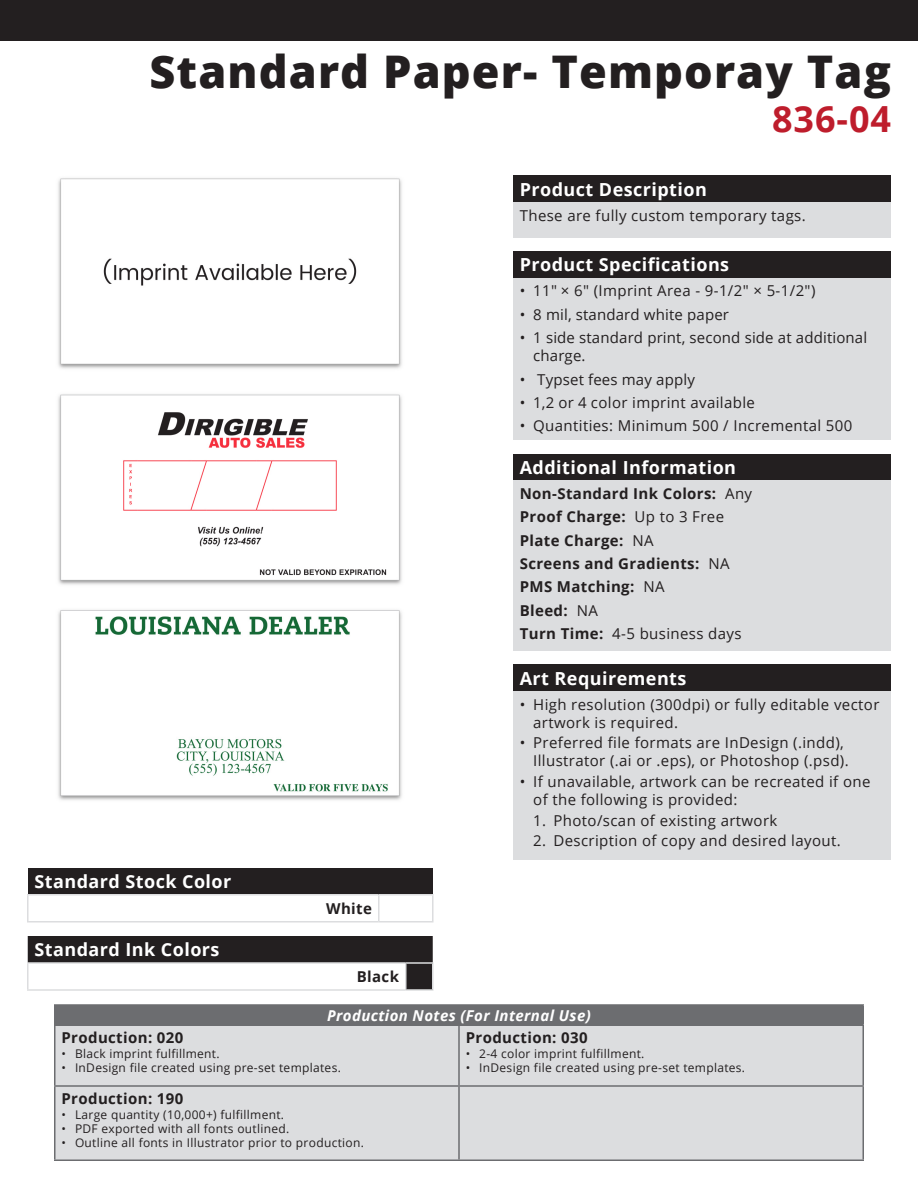
<style>
.page{position:relative;width:918px;height:1188px;background:#fff}
.page>*{position:absolute;margin:0;border:0;box-sizing:border-box;transform-origin:0 0}
.t1{font:800 45px "Open Sans";letter-spacing:.025em;color:#231f20}
.t2{font:700 36px "Open Sans";color:#be1d2c}
.t3{font:700 18px "Open Sans";letter-spacing:.025em;color:#fff}
.t4{font:15px/18px "Open Sans";letter-spacing:.025em;color:#231f20}
.t5{font:700 15px "Open Sans";letter-spacing:.025em;color:#231f20}
.t6{font:italic 700 15px "Open Sans";letter-spacing:.025em;color:#fff}
.t7{font:12px "Open Sans";letter-spacing:.025em;color:#231f20}
.s1{font-weight:400}
.s2{font-weight:700}
</style>
<div class="page">
<div style="left:0;top:0;width:918px;height:40px;background:#231f20"></div>
<div style="left:513px;top:176px;width:378px;height:26px;background:#231f20"></div>
<div style="left:513px;top:202px;width:378px;height:36px;background:#dcdddf"></div>
<div style="left:513px;top:251px;width:378px;height:27px;background:#231f20"></div>
<div style="left:513px;top:278px;width:378px;height:162px;background:#dcdddf"></div>
<div style="left:28px;top:868px;width:405px;height:27px;background:#231f20"></div>
<hr style="left:27px;top:894px;width:352px;height:2px;background:#dcdddf">
<svg style="left:27px;top:896px;width:1px;height:25px"></svg>
<hr style="left:379px;top:894px;width:55px;height:2px;background:#dcdddf">
<hr style="left:378px;top:896px;width:2px;height:25px;background:#dcdddf">
<hr style="left:432px;top:896px;width:2px;height:25px;background:#dcdddf">
<hr style="left:27px;top:921px;width:352px;height:1px;background:#dcdddf">
<hr style="left:379px;top:921px;width:55px;height:1px;background:#dcdddf">
<hr style="left:406px;top:962px;width:28px;height:2px;background:#dcdddf">
<svg style="left:27px;top:936px;width:406px;height:53px"></svg>
<hr style="left:432px;top:964px;width:2px;height:25px;background:#dcdddf">
<hr style="left:27px;top:989px;width:379px;height:2px;background:#dcdddf">
<hr style="left:406px;top:989px;width:28px;height:2px;background:#dcdddf">
<img style="left:58px;top:178px;width:344px;height:191px">
<img style="left:58px;top:394px;width:344px;height:191px">
<img style="left:58px;top:610px;width:344px;height:190px">
<div style="left:55px;top:1005px;width:808px;height:20px;background:#6c6d70"></div>
<div style="left:56px;top:1026px;width:806px;height:134px;background:#dcdddf"></div>
<hr style="left:54px;top:1004px;width:405px;height:2px;background:#6c6d70">
<svg style="left:54px;top:1006px;width:1px;height:18px"></svg>
<hr style="left:459px;top:1004px;width:405px;height:2px;background:#6c6d70">
<svg style="left:863px;top:1006px;width:1px;height:18px"></svg>
<hr style="left:54px;top:1024px;width:405px;height:2px;background:#6c6d70">
<hr style="left:54px;top:1026px;width:2px;height:59px;background:#6c6d70">
<hr style="left:459px;top:1024px;width:405px;height:2px;background:#6c6d70">
<hr style="left:458px;top:1026px;width:2px;height:59px;background:#6c6d70">
<hr style="left:862px;top:1026px;width:2px;height:59px;background:#6c6d70">
<hr style="left:54px;top:1085px;width:405px;height:2px;background:#6c6d70">
<hr style="left:54px;top:1087px;width:2px;height:73px;background:#6c6d70">
<hr style="left:459px;top:1085px;width:405px;height:2px;background:#6c6d70">
<hr style="left:458px;top:1087px;width:2px;height:73px;background:#6c6d70">
<hr style="left:862px;top:1087px;width:2px;height:73px;background:#6c6d70">
<hr style="left:54px;top:1160px;width:405px;height:1px;background:#6c6d70">
<hr style="left:459px;top:1160px;width:405px;height:1px;background:#6c6d70">
<div style="left:513px;top:664px;width:378px;height:27px;background:#231f20"></div>
<div style="left:513px;top:691px;width:378px;height:169px;background:#dcdddf"></div>
<div style="left:513px;top:454px;width:378px;height:27px;background:#231f20"></div>
<div style="left:513px;top:481px;width:378px;height:170px;background:#dcdddf"></div>
<p class="t1" style="left:150px;top:38px;width:743px">Standard Paper- Temporay Tag</p>
<p class="t2" style="left:772px;top:93px;width:120px">836-04</p>
<p class="t3" style="left:520px;top:177px;width:189px">Product Description</p>
<p class="t4" style="left:520px;top:206px;width:288px">These are fully custom temporary tags.</p>
<p class="t3" style="left:520px;top:252px;width:211px">Product Specifications</p>
<p class="t4" style="left:520px;top:281px;width:297px">• 11" × 6" (Imprint Area - 9-1/2" × 5-1/2")</p>
<p class="t4" style="left:520px;top:305px;width:211px">• 8 mil, standard white paper</p>
<p class="t4" style="left:533px;top:328px;width:336px;text-indent:-14px">• 1 side standard print, second side at additional charge.</p>
<p class="t4" style="left:520px;top:370px;width:177px">• Typset fees may apply</p>
<p class="t4" style="left:520px;top:393px;width:237px">• 1,2 or 4 color imprint available</p>
<p class="t4" style="left:520px;top:416px;width:334px">• Quantities: Minimum 500 / Incremental 500</p>
<p class="t3" style="left:520px;top:455px;width:218px">Additional Information</p>
<p class="t5" style="left:520px;top:483px;width:234px">Non-Standard Ink Colors: <span class="s1">Any</span></p>
<p class="t5" style="left:520px;top:506px;width:206px">Proof Charge: <span class="s1">Up to 3 Free</span></p>
<p class="t5" style="left:520px;top:530px;width:135px">Plate Charge: <span class="s1">NA</span></p>
<p class="t5" style="left:520px;top:553px;width:211px">Screens and Gradients: <span class="s1">NA</span></p>
<p class="t5" style="left:520px;top:576px;width:146px">PMS Matching: <span class="s1">NA</span></p>
<p class="t5" style="left:520px;top:600px;width:80px">Bleed: <span class="s1">NA</span></p>
<p class="t4" style="left:520px;top:624px;width:223px"><span class="s2">Turn Time:</span> 4-5 business days</p>
<p class="t3" style="left:34px;top:869px;width:198px">Standard Stock Color</p>
<p class="t3" style="left:34px;top:937px;width:187px">Standard Ink Colors</p>
<p class="t5" style="left:326px;top:898px;width:47px">White</p>
<p class="t3" style="left:520px;top:666px;width:168px">Art Requirements</p>
<p class="t4" style="left:533px;top:695px;width:348px;text-indent:-14px">• High resolution (300dpi) or fully editable vector artwork is required.</p>
<p class="t4" style="left:533px;top:734px;width:317px;text-indent:-14px">• Preferred file formats are InDesign (.indd),<br>Illustrator (.ai or .eps), or Photoshop (.psd).</p>
<p class="t4" style="left:533px;top:772px;width:339px;text-indent:-14px">• If unavailable, artwork can be recreated if one of the following is provided:</p>
<p class="t4" style="left:533px;top:811px;width:246px">1. Photo/scan of existing artwork</p>
<p class="t4" style="left:533px;top:832px;width:309px">2. Description of copy and desired layout.</p>
<p class="t5" style="left:357px;top:966px;width:44px">Black</p>
<p class="t6" style="left:327px;top:1005px;width:265px">Production Notes (For Internal Use)</p>
<p class="t5" style="left:62px;top:1027px;width:123px">Production: 020</p>
<p class="t7" style="left:62px;top:1045px;width:160px">• Black imprint fulfillment.</p>
<p class="t7" style="left:62px;top:1060px;width:281px">• InDesign file created using pre-set templates.</p>
<p class="t5" style="left:62px;top:1088px;width:123px">Production: 190</p>
<p class="t7" style="left:62px;top:1106px;width:224px">• Large quantity (10,000+) fulfillment.</p>
<p class="t7" style="left:62px;top:1120px;width:229px">• PDF exported with all fonts outlined.</p>
<p class="t7" style="left:62px;top:1135px;width:304px">• Outline all fonts in Illustrator prior to production.</p>
<p class="t5" style="left:466px;top:1027px;width:123px">Production: 030</p>
<p class="t7" style="left:466px;top:1045px;width:180px">• 2-4 color imprint fulfillment.</p>
<p class="t7" style="left:466px;top:1060px;width:281px">• InDesign file created using pre-set templates.</p>
</div>
